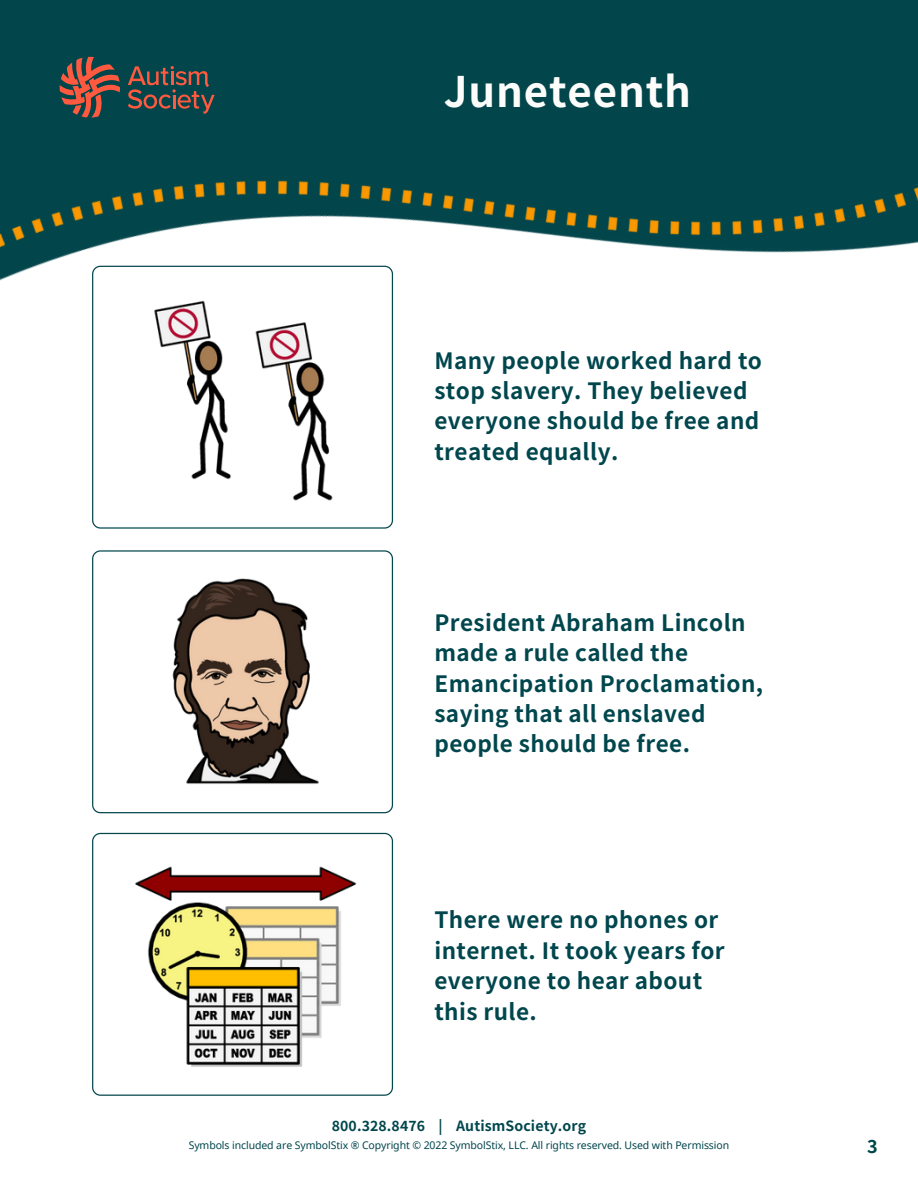
<style>
.page{position:relative;width:918px;height:1188px;background:#fff}
.page>*{position:absolute;margin:0;border:0;box-sizing:border-box;transform-origin:0 0}
.t1{font:700 42px "Noto Sans JP";letter-spacing:.02em;color:#fcfcfb}
.t2{font:700 22.5px/30.3px "Noto Sans JP";letter-spacing:.02em;color:#00464d}
.t3{font:700 18px "Noto Sans JP";color:#00464d}
.t4{font:700 14.1px "Noto Sans JP";letter-spacing:.01em;color:#00464d}
.t5{font:10.5px "Noto Sans";letter-spacing:-.01em;color:#00464d}
</style>
<div class="page">
<img style="left:0;top:0;width:918px;height:569px">
<svg style="left:128px;top:66px;width:87px;height:48px;background:#424a47"></svg>
<svg style="left:60px;top:57px;width:60px;height:61px;background:#6c4d45"></svg>
<svg style="left:92px;top:266px;width:301px;height:263px"></svg>
<svg style="left:92px;top:550px;width:301px;height:263px"></svg>
<svg style="left:92px;top:833px;width:301px;height:263px"></svg>
<img style="left:125px;top:579px;width:242px;height:207px">
<img style="left:125px;top:863px;width:242px;height:207px">
<img style="left:122px;top:296px;width:242px;height:207px">
<p class="t1" style="left:444px;top:58px;width:249px">Juneteenth</p>
<p class="t2" style="left:434px;top:344px;width:329px">Many people worked hard to stop slavery. They believed everyone should be free and treated equally.</p>
<p class="t2" style="left:434px;top:606px;width:330px">President Abraham Lincoln made a rule called the<br>Emancipation Proclamation, saying that all enslaved people should be free.</p>
<h2 class="t2" style="left:434px;top:903px;width:292px">There were no phones or internet. It took years for everyone to hear about this rule.</h2>
<p class="t4" style="left:332px;top:1115px;width:256px">800.328.8476 | AutismSociety.org</p>
<h2 class="t5" style="left:189px;top:1138px;width:542px">Symbols included are SymbolStix ® Copyright © 2022 SymbolStix, LLC. All rights reserved. Used with Permission</h2>
<p class="t3" style="left:867px;top:1133px;width:11px">3</p>
</div>
